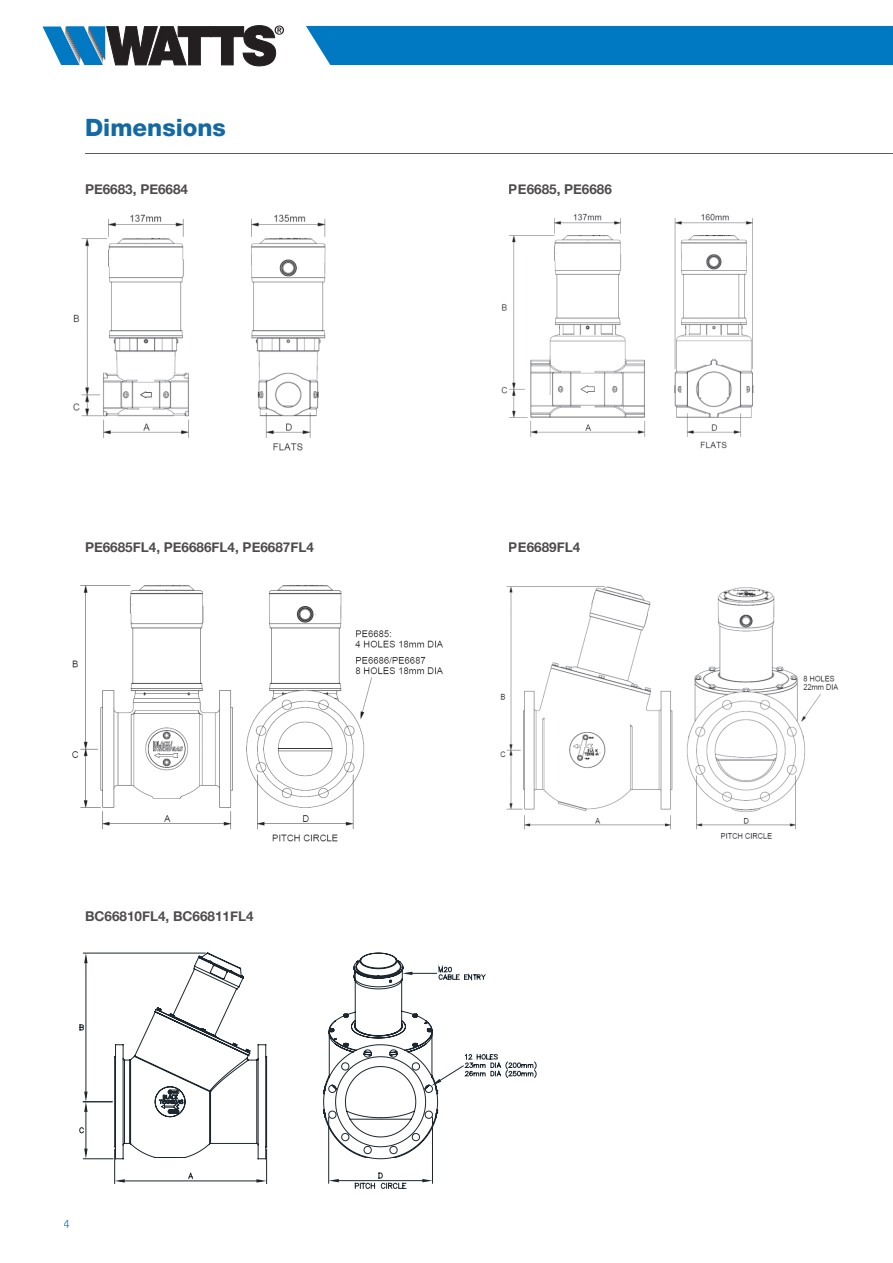
<style>
.page{position:relative;width:893px;height:1263px;background:#fff}
.page>*{position:absolute;margin:0;border:0;box-sizing:border-box;transform-origin:0 0}
.t1{font:800 24px "Helvetica Neue LT Std";color:#1369a3}
.t2{font:700 13.5px "Helvetica Neue";color:#231f20}
.t3{font:300 12px "Helvetica Neue";color:#1c66ae}
</style>
<div class="page">
<hr style="left:85px;top:153px;width:808px;height:1px;background:#231f20">
<img style="left:73px;top:214px;width:253px;height:237px">
<img style="left:501px;top:213px;width:253px;height:236px">
<img style="left:500px;top:586px;width:339px;height:253px">
<img style="left:72px;top:585px;width:371px;height:257px">
<svg style="left:79px;top:953px;width:457px;height:236px"></svg>
<div style="left:306px;top:26px;width:587px;height:39px;background:#0079c2"></div>
<svg style="left:43px;top:25px;width:241px;height:41px"></svg>
<h1 class="t1" style="left:85px;top:113px;width:142px">Dimensions</h1>
<p class="t2" style="left:85px;top:176px;width:105px">PE6683, PE6684</p>
<p class="t2" style="left:509px;top:176px;width:105px">PE6685, PE6686</p>
<p class="t2" style="left:85px;top:535px;width:230px">PE6685FL4, PE6686FL4, PE6687FL4</p>
<p class="t2" style="left:509px;top:535px;width:73px">PE6689FL4</p>
<p class="t2" style="left:85px;top:904px;width:170px">BC66810FL4, BC66811FL4</p>
<p class="t3" style="left:64px;top:1214px;width:8px">4</p>
</div>
